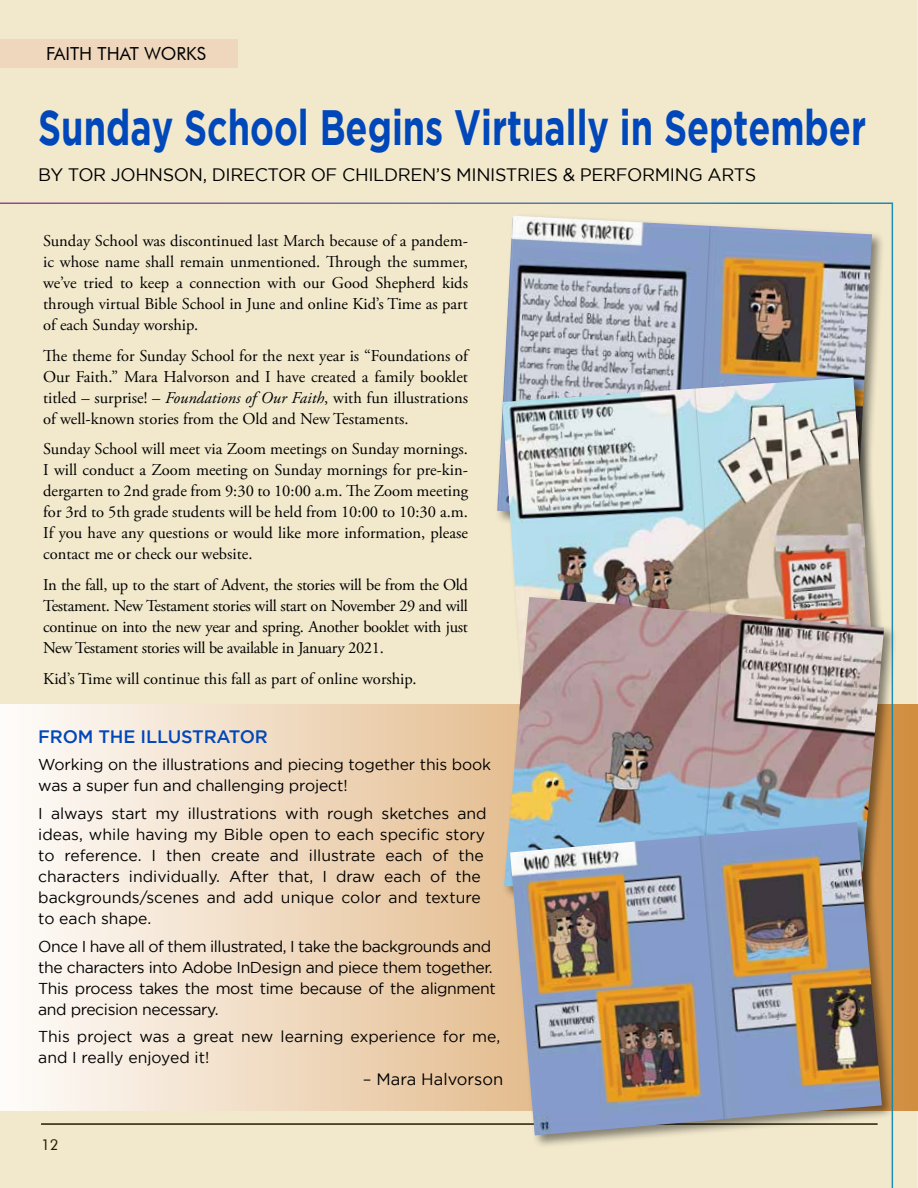
<style>
.page{position:relative;width:918px;height:1188px;background:#f2e9cd}
.page>*{position:absolute;margin:0;border:0;box-sizing:border-box;transform-origin:0 0}
.t1{font:700 49.5px "Gotham";color:#0047ba;scale:.73 1}
.t2{font:18px "Gotham";letter-spacing:-.02em;color:#000}
.t3{font:500 18px "Gotham";letter-spacing:-.01em;color:#0047ba}
.t4{font:18px "Futura BT";color:#000}
.t5{font:16.5px/21px "Adobe Garamond Pro";color:#000;text-align:justify}
.t6{font:16.5px "Gotham";color:#000}
.t7{font:15.75px/21px "Gotham";letter-spacing:-.01em;color:#000}
.t8{font:15px "Futura BT";color:#000}
.s1{font-style:italic}
</style>
<div class="page">
<div style="left:0;top:39px;width:237px;height:29px;background:#eed7bc"></div>
<div style="left:0;top:704px;width:918px;height:407px;background:linear-gradient(to bottom,#d18f43,#d18f43)"></div>
<img style="left:0;top:202px;width:893px;height:986px">
<p class="t4" style="left:46px;top:42px;width:161px">FAITH THAT WORKS</p>
<h1 class="t1" style="left:38px;top:98px;width:1135px">Sunday School Begins Virtually in September</h1>
<p class="t2" style="left:38px;top:164px;width:720px">BY TOR JOHNSON, DIRECTOR OF CHILDREN’S MINISTRIES &amp; PERFORMING ARTS</p>
<p class="t5" style="left:43px;top:231px;width:426px">Sunday School was discontinued last March because of a pandem&shy;ic whose name shall remain unmentioned. Through the summer, we’ve tried to keep a connection with our Good Shepherd kids through virtual Bible School in June and online Kid’s Time as part of each Sunday worship.</p>
<p class="t5" style="left:43px;top:346px;width:426px">The theme for Sunday School for the next year is “Foundations of Our Faith.” Mara Halvorson and I have created a family booklet titled – surprise! – <span class="s1">Foundations of Our Faith</span>, with fun illustrations of well-known stories from the Old and New Testaments.</p>
<p class="t5" style="left:43px;top:439px;width:426px">Sunday School will meet via Zoom meetings on Sunday mornings.<br>I will conduct a Zoom meeting on Sunday mornings for pre-kin&shy;dergarten to 2nd grade from 9:30 to 10:00 a.m. The Zoom meeting for 3rd to 5th grade students will be held from 10:00 to 10:30 a.m.<br>If you have any questions or would like more information, please contact me or check our website.</p>
<p class="t5" style="left:43px;top:575px;width:426px">In the fall, up to the start of Advent, the stories will be from the Old Testament. New Testament stories will start on November 29 and will continue on into the new year and spring. Another booklet with just New Testament stories will be available in January 2021.</p>
<p class="t5" style="left:43px;top:669px;width:375px">Kid’s Time will continue this fall as part of online worship.</p>
<p class="t3" style="left:38px;top:726px;width:231px">FROM THE ILLUSTRATOR</p>
<p class="t7" style="left:38px;top:754px;width:455px">Working on the illustrations and piecing together this book was a super fun and challenging project!</p>
<p class="t7" style="left:38px;top:803px;width:450px">I always start my illustrations with rough sketches and ideas, while having my Bible open to each specific story to reference. I then create and illustrate each of the characters individually. After that, I draw each of the backgrounds/scenes and add unique color and texture to each shape.</p>
<p class="t7" style="left:38px;top:935px;width:459px">Once I have all of them illustrated, I take the backgrounds and the characters into Adobe InDesign and piece them together.<br>This process takes the most time because of the alignment and precision necessary.</p>
<p class="t7" style="left:38px;top:1026px;width:463px">This project was a great new learning experience for me, and I really enjoyed it!</p>
<p class="t6" style="left:363px;top:1070px;width:142px">– Mara Halvorson</p>
<p class="t8" style="left:41px;top:1135px;width:19px">12</p>
</div>
